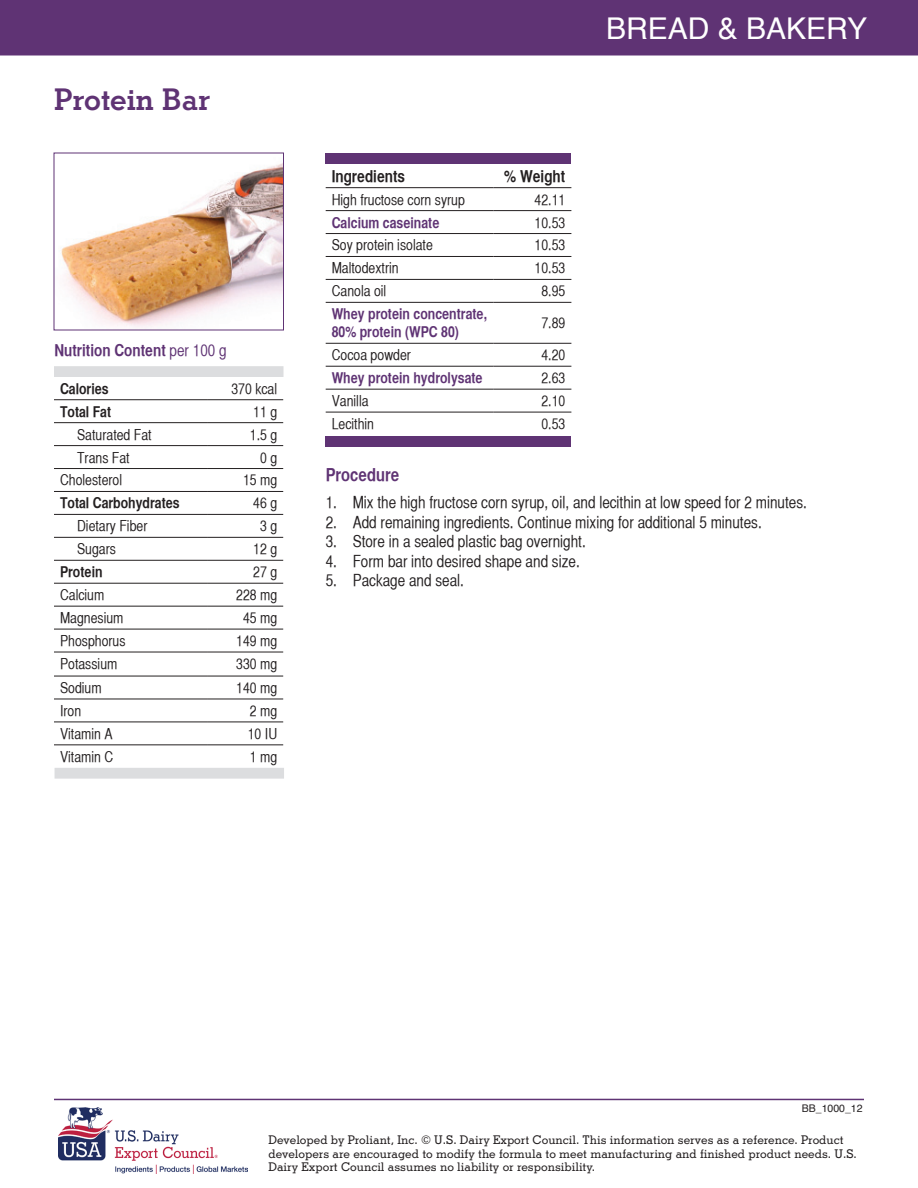
<style>
.page{position:relative;width:918px;height:1188px;background:#fff}
.page>*{position:absolute;margin:0;border:0;box-sizing:border-box;transform-origin:0 0}
.t1{font:30px "Helvetica";color:#fff}
.t2{font:700 30px "Stymie BT";color:#5f3374}
.t3{font:18px "Helvetica CY Bold";color:#5f3374}
.t4{font:16.5px "Helvetica CY Plain";color:#231f20}
.t5{font:16.5px "Helvetica CY Bold";color:#5f3374}
.t6{font:16.5px "Helvetica CY Bold";color:#231f20}
.t7{font:15px "Helvetica CY Plain";color:#231f20}
.t8{font:15px/18px "Helvetica CY Bold";color:#5f3374}
.t9{font:15px "Helvetica CY Bold";color:#231f20}
.t10{font:500 12px/13.5px "Stymie BT";color:#231f20}
.t11{font:10.5px "Helvetica";color:#231f20}
.s1{font-family:"Helvetica CY Plain"}
</style>
<div class="page">
<img style="left:61px;top:163px;width:221px;height:165px">
<div style="left:326px;top:153px;width:245px;height:11px;background:#5f3374"></div>
<div style="left:326px;top:436px;width:245px;height:11px;background:#5f3374"></div>
<hr style="left:326px;top:233px;width:167px;height:1px;background:#231f20">
<hr style="left:493px;top:233px;width:78px;height:1px;background:#231f20">
<hr style="left:326px;top:256px;width:167px;height:1px;background:#231f20">
<hr style="left:493px;top:256px;width:78px;height:1px;background:#231f20">
<hr style="left:326px;top:279px;width:167px;height:1px;background:#231f20">
<hr style="left:493px;top:279px;width:78px;height:1px;background:#231f20">
<hr style="left:326px;top:302px;width:167px;height:1px;background:#231f20">
<hr style="left:493px;top:302px;width:78px;height:1px;background:#231f20">
<hr style="left:326px;top:343px;width:167px;height:1px;background:#231f20">
<hr style="left:493px;top:343px;width:78px;height:1px;background:#231f20">
<hr style="left:326px;top:366px;width:167px;height:1px;background:#231f20">
<hr style="left:493px;top:366px;width:78px;height:1px;background:#231f20">
<hr style="left:326px;top:389px;width:167px;height:1px;background:#231f20">
<hr style="left:493px;top:389px;width:78px;height:1px;background:#231f20">
<hr style="left:326px;top:412px;width:167px;height:1px;background:#231f20">
<hr style="left:493px;top:412px;width:78px;height:1px;background:#231f20">
<hr style="left:326px;top:187px;width:167px;height:1px;background:#231f20">
<hr style="left:493px;top:187px;width:78px;height:1px;background:#231f20">
<hr style="left:326px;top:210px;width:167px;height:1px;background:#231f20">
<hr style="left:493px;top:210px;width:78px;height:1px;background:#231f20">
<hr style="left:54px;top:1099px;width:810px;height:1px;background:#5f3374">
<div style="left:0;top:0;width:918px;height:56px;background:#5f3374"></div>
<img style="left:58px;top:1107px;width:189px;height:66px">
<div style="left:54px;top:366px;width:230px;height:11px;background:#dcdddf"></div>
<hr style="left:54px;top:399px;width:153px;height:1px;background:#231f20">
<hr style="left:207px;top:399px;width:76px;height:1px;background:#231f20">
<hr style="left:54px;top:422px;width:153px;height:1px;background:#231f20">
<hr style="left:207px;top:422px;width:76px;height:1px;background:#231f20">
<hr style="left:54px;top:445px;width:153px;height:1px;background:#231f20">
<hr style="left:207px;top:445px;width:76px;height:1px;background:#231f20">
<hr style="left:54px;top:468px;width:153px;height:1px;background:#231f20">
<hr style="left:207px;top:468px;width:76px;height:1px;background:#231f20">
<hr style="left:54px;top:491px;width:153px;height:1px;background:#231f20">
<hr style="left:207px;top:491px;width:76px;height:1px;background:#231f20">
<hr style="left:54px;top:514px;width:153px;height:1px;background:#231f20">
<hr style="left:207px;top:514px;width:76px;height:1px;background:#231f20">
<hr style="left:54px;top:537px;width:153px;height:1px;background:#231f20">
<hr style="left:207px;top:537px;width:76px;height:1px;background:#231f20">
<hr style="left:54px;top:560px;width:153px;height:1px;background:#231f20">
<hr style="left:207px;top:560px;width:76px;height:1px;background:#231f20">
<hr style="left:54px;top:583px;width:153px;height:1px;background:#231f20">
<hr style="left:207px;top:583px;width:76px;height:1px;background:#231f20">
<hr style="left:54px;top:606px;width:153px;height:1px;background:#231f20">
<hr style="left:207px;top:606px;width:76px;height:1px;background:#231f20">
<hr style="left:54px;top:629px;width:153px;height:1px;background:#231f20">
<hr style="left:207px;top:629px;width:76px;height:1px;background:#231f20">
<hr style="left:54px;top:652px;width:153px;height:1px;background:#231f20">
<hr style="left:207px;top:652px;width:76px;height:1px;background:#231f20">
<hr style="left:54px;top:676px;width:153px;height:1px;background:#231f20">
<hr style="left:207px;top:676px;width:76px;height:1px;background:#231f20">
<hr style="left:54px;top:699px;width:153px;height:1px;background:#231f20">
<hr style="left:207px;top:699px;width:76px;height:1px;background:#231f20">
<hr style="left:54px;top:722px;width:153px;height:1px;background:#231f20">
<hr style="left:207px;top:722px;width:76px;height:1px;background:#231f20">
<hr style="left:54px;top:744px;width:153px;height:1px;background:#231f20">
<hr style="left:207px;top:744px;width:76px;height:1px;background:#231f20">
<div style="left:55px;top:768px;width:229px;height:11px;background:#dcdddf;border:2px solid #dcdddf"></div>
<p class="t2" style="left:54px;top:81px;width:157px">Protein Bar</p>
<p class="t5" style="left:54px;top:340px;width:174px">Nutrition Content <span class="s1">per 100 g</span></p>
<p class="t9" style="left:60px;top:379px;width:50px">Calories</p>
<p class="t7" style="left:231px;top:380px;width:47px">370 kcal</p>
<p class="t9" style="left:60px;top:402px;width:53px">Total Fat</p>
<p class="t7" style="left:253px;top:403px;width:25px">11 g</p>
<p class="t7" style="left:77px;top:426px;width:76px">Saturated Fat</p>
<p class="t7" style="left:250px;top:426px;width:29px">1.5 g</p>
<p class="t7" style="left:77px;top:449px;width:54px">Trans Fat</p>
<p class="t7" style="left:260px;top:449px;width:19px">0g</p>
<p class="t7" style="left:60px;top:472px;width:64px">Cholesterol</p>
<p class="t7" style="left:243px;top:472px;width:36px">15 mg</p>
<p class="t9" style="left:60px;top:494px;width:121px">Total Carbohydrates</p>
<p class="t7" style="left:253px;top:495px;width:25px">46 g</p>
<p class="t7" style="left:77px;top:518px;width:72px">Dietary Fiber</p>
<p class="t7" style="left:260px;top:518px;width:19px">3g</p>
<p class="t7" style="left:77px;top:540px;width:40px">Sugars</p>
<p class="t7" style="left:253px;top:540px;width:25px">12 g</p>
<p class="t9" style="left:60px;top:563px;width:44px">Protein</p>
<p class="t7" style="left:253px;top:563px;width:25px">27 g</p>
<p class="t7" style="left:60px;top:586px;width:46px">Calcium</p>
<p class="t7" style="left:236px;top:586px;width:43px">228 mg</p>
<p class="t7" style="left:60px;top:609px;width:65px">Magnesium</p>
<p class="t7" style="left:243px;top:609px;width:36px">45 mg</p>
<p class="t7" style="left:60px;top:632px;width:67px">Phosphorus</p>
<p class="t7" style="left:236px;top:632px;width:43px">149 mg</p>
<p class="t7" style="left:60px;top:655px;width:59px">Potassium</p>
<p class="t7" style="left:236px;top:655px;width:43px">330 mg</p>
<p class="t7" style="left:60px;top:679px;width:43px">Sodium</p>
<p class="t7" style="left:236px;top:679px;width:43px">140 mg</p>
<p class="t7" style="left:60px;top:702px;width:23px">Iron</p>
<p class="t7" style="left:250px;top:702px;width:29px">2 mg</p>
<p class="t7" style="left:60px;top:725px;width:54px">Vitamin A</p>
<p class="t7" style="left:248px;top:725px;width:31px">10 IU</p>
<p class="t7" style="left:60px;top:748px;width:55px">Vitamin C</p>
<p class="t7" style="left:250px;top:748px;width:29px">1 mg</p>
<p class="t1" style="left:606px;top:5px;width:263px">BREAD &amp; BAKERY</p>
<p class="t6" style="left:332px;top:166px;width:75px">Ingredients</p>
<p class="t6" style="left:504px;top:166px;width:63px">% Weight</p>
<p class="t7" style="left:332px;top:191px;width:135px">High fructose corn syrup</p>
<p class="t7" style="left:535px;top:191px;width:32px">42.11</p>
<p class="t8" style="left:332px;top:213px;width:109px">Calcium caseinate</p>
<p class="t7" style="left:535px;top:214px;width:32px">10.53</p>
<p class="t7" style="left:332px;top:237px;width:103px">Soy protein isolate</p>
<p class="t7" style="left:535px;top:237px;width:32px">10.53</p>
<p class="t7" style="left:332px;top:260px;width:68px">Maltodextrin</p>
<p class="t7" style="left:535px;top:260px;width:32px">10.53</p>
<p class="t7" style="left:332px;top:283px;width:56px">Canola oil</p>
<p class="t7" style="left:541px;top:283px;width:25px">8.95</p>
<p class="t8" style="left:332px;top:305px;width:157px">Whey protein concentrate,<br>80% protein (WPC 80)</p>
<p class="t7" style="left:541px;top:314px;width:25px">7.89</p>
<p class="t7" style="left:332px;top:346px;width:81px">Cocoa powder</p>
<p class="t7" style="left:541px;top:346px;width:25px">4.20</p>
<p class="t8" style="left:332px;top:369px;width:153px">Whey protein hydrolysate</p>
<p class="t7" style="left:541px;top:369px;width:25px">2.63</p>
<p class="t7" style="left:332px;top:392px;width:38px">Vanilla</p>
<p class="t7" style="left:541px;top:392px;width:25px">2.10</p>
<p class="t7" style="left:332px;top:415px;width:44px">Lecithin</p>
<p class="t7" style="left:541px;top:415px;width:25px">0.53</p>
<p class="t3" style="left:326px;top:464px;width:75px">Procedure</p>
<p class="t4" style="left:326px;top:493px;width:483px">1. Mix the high fructose corn syrup, oil, and lecithin at low speed for 2 minutes.</p>
<p class="t4" style="left:326px;top:512px;width:438px">2. Add remaining ingredients. Continue mixing for additional 5 minutes.</p>
<p class="t4" style="left:326px;top:532px;width:262px">3. Store in a sealed plastic bag overnight.</p>
<p class="t4" style="left:326px;top:551px;width:256px">4. Form bar into desired shape and size.</p>
<p class="t4" style="left:326px;top:571px;width:140px">5. Package and seal.</p>
<p class="t11" style="left:802px;top:1100px;width:62px">BB_1000_12</p>
<p class="t10" style="left:268px;top:1133px;width:590px">Developed by Proliant, Inc. © U.S. Dairy Export Council. This information serves as a reference. Product developers are encouraged to modify the formula to meet manufacturing and finished product needs. U.S.<br>Dairy Export Council assumes no liability or responsibility.</p>
</div>
